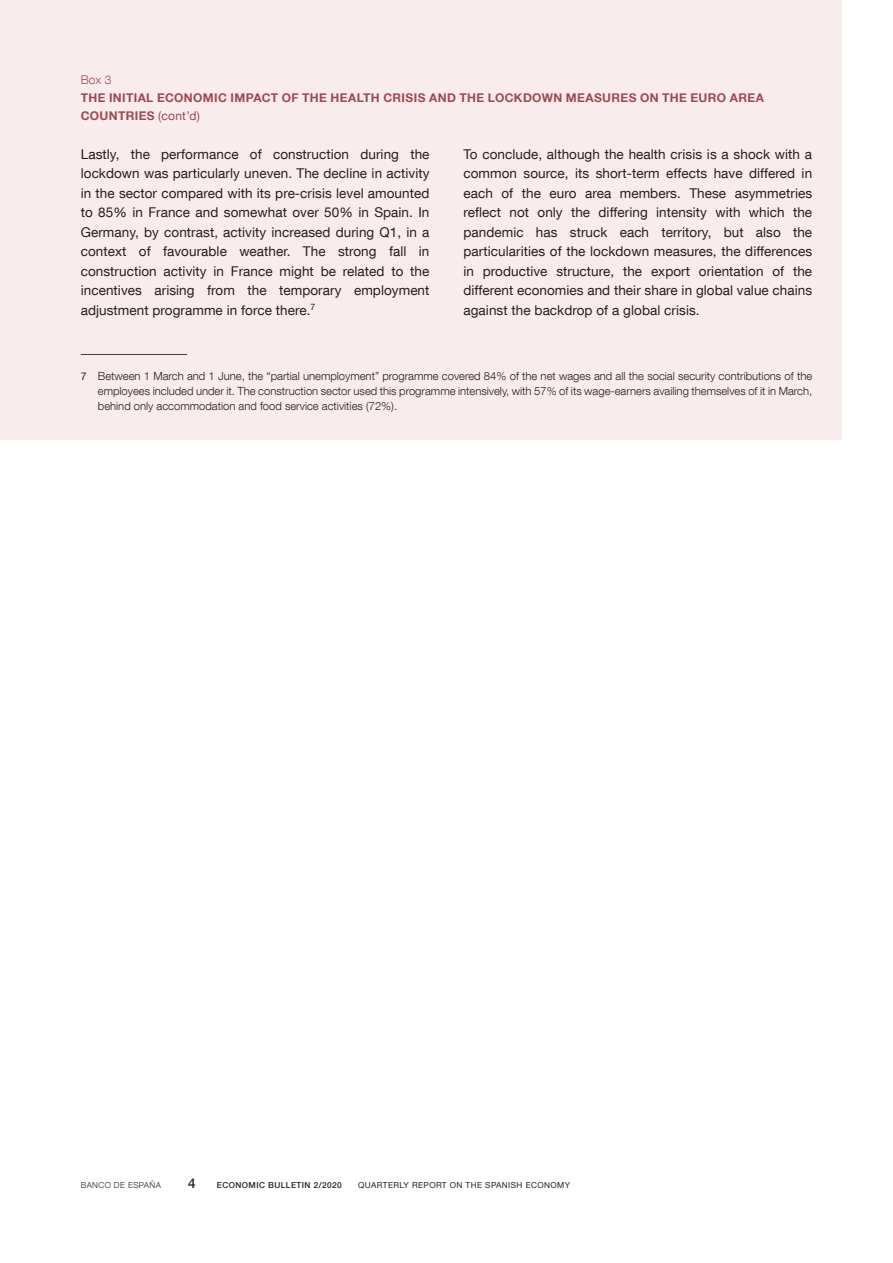
<style>
.page{position:relative;width:893px;height:1263px;background:#fff}
.page>*{position:absolute;margin:0;border:0;box-sizing:border-box;transform-origin:0 0}
.Texto_recuadro{font:13.5px/19.5px "Bd E Neue Helvetica";letter-spacing:.005em;color:#231f20;text-align:justify}
.t1{font:500 13.5px "Bd E Neue Helvetica";color:#231f20}
.Título_recuadro{font:700 12px/18px "Bd E Neue Helvetica";letter-spacing:.03em;color:#9d4855}
.Numero_recuadro{font:300 12px "Bd E Neue Helvetica";color:#9d4855}
.Citas_recuadro{font:300 11.25px/15px "Bd E Neue Helvetica";color:#231f20;text-align:justify}
.t2{font:8.25px "Bd E Neue Helvetica";letter-spacing:.05em;color:#231f20}
.t3{font:500 8.25px "Bd E Neue Helvetica";letter-spacing:.05em;color:#231f20}
.t4{font:300 8.25px "Bd E Neue Helvetica";letter-spacing:.05em;color:#231f20}
.s1{font-weight:400}
.s2{font-weight:400;font-size:10.5px}
</style>
<div class="page">
<div style="left:0;top:0;width:842px;height:439px;background:#f9eced"></div>
<hr style="left:81px;top:354px;width:106px;height:1px;background:#3e3e3f">
<p class="Numero_recuadro" style="left:81px;top:72px;width:32px">Box 3</p>
<p class="Título_recuadro" style="left:81px;top:88px;width:685px">THE INITIAL ECONOMIC IMPACT OF THE HEALTH CRISIS AND THE LOCKDOWN MEASURES ON THE EURO AREA<br>COUNTRIES <span class="s1">(cont’d)</span></p>
<p class="Texto_recuadro" style="left:81px;top:144px;width:350px">Lastly, the performance of construction during the lockdown was particularly uneven. The decline in activity in the sector compared with its pre-crisis level amounted to 85% in France and somewhat over 50% in Spain. In Germany, by contrast, activity increased during Q1, in a context of favourable weather. The strong fall in construction activity in France might be related to the incentives arising from the temporary employment adjustment programme in force there.<sup>7</sup></p>
<p class="Texto_recuadro" style="left:463px;top:144px;width:350px">To conclude, although the health crisis is a shock with a common source, its short-term effects have differed in each of the euro area members. These asymmetries reflect not only the differing intensity with which the pandemic has struck each territory, but also the particularities of the lockdown measures, the differences in productive structure, the export orientation of the different economies and their share in global value chains against the backdrop of a global crisis.</p>
<p class="Citas_recuadro" style="left:98px;top:369px;width:716px;text-indent:-17px"><span class="s2">7</span> Between 1 March and 1 June, the “partial unemployment” programme covered 84% of the net wages and all the social security contributions of the employees included under it. The construction sector used this programme intensively, with 57% of its wage-earners availing themselves of it in March, behind only accommodation and food service activities (72%).</p>
<p class="t4" style="left:81px;top:1180px;width:82px">BANCO DE ESPAÑA</p>
<p class="t1" style="left:188px;top:1175px;width:9px">4</p>
<p class="t3" style="left:217px;top:1180px;width:126px">ECONOMIC BULLETIN 2/2020</p>
<p class="t2" style="left:358px;top:1180px;width:214px">QUARTERLY REPORT ON THE SPANISH ECONOMY</p>
</div>
